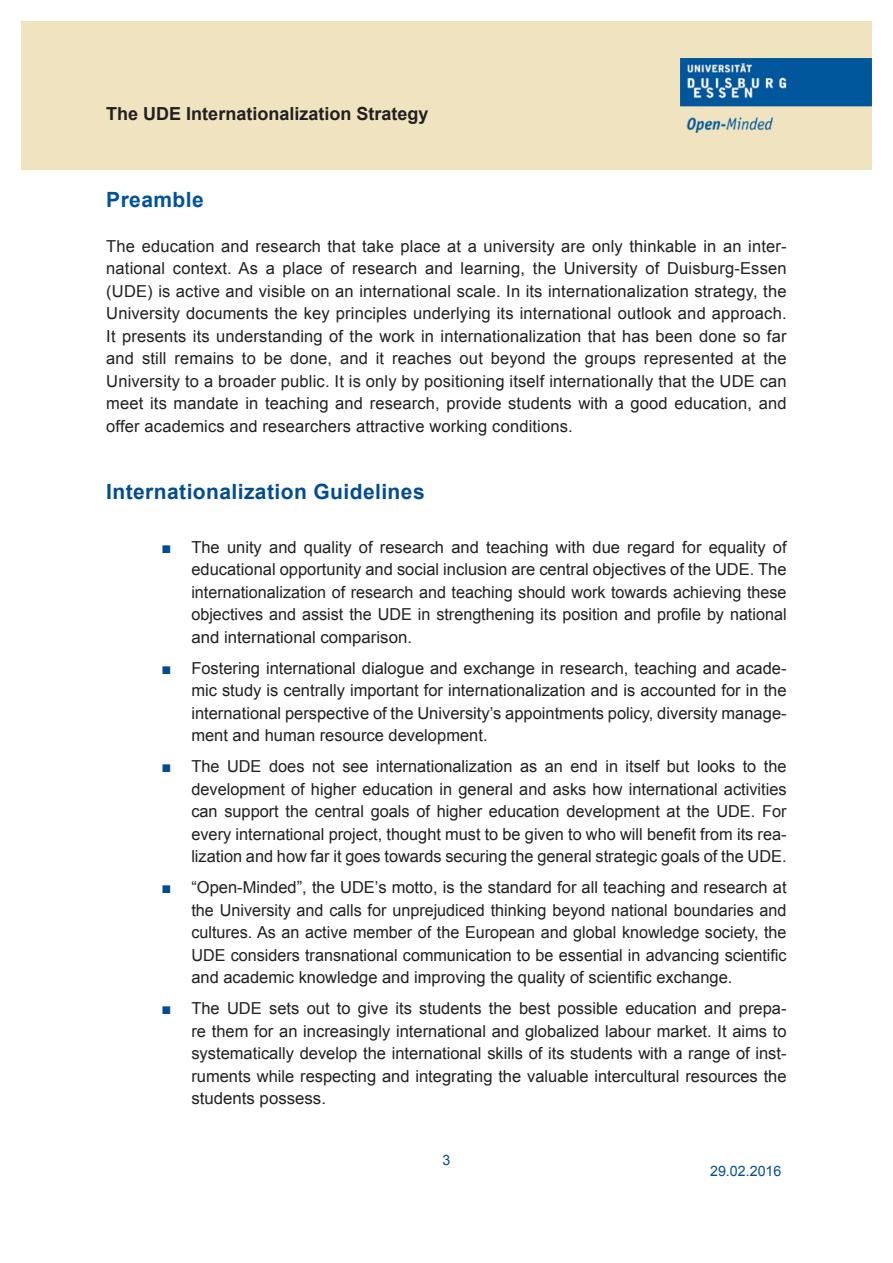
<style>
.page{position:relative;width:893px;height:1263px;background:#fff}
.page>*{position:absolute;margin:0;border:0;box-sizing:border-box;transform-origin:0 0}
.Überschriften{font:700 21px "Arial";letter-spacing:.02em;color:#004c93}
.Überschriften-2{font:700 21px "Arial";letter-spacing:.02em;color:#01529a}
.t1{font:700 18px "Arial";color:#231f20}
.Aufzählung{font:16.5px/22.5px "Arial";color:#231f20;text-align:justify}
.Fließtext_Arial{font:16.5px/22.5px "Arial";letter-spacing:.01em;color:#231f20;text-align:justify}
.t2{font:14.25px "Arial";color:#004c93}
.s1{color:#004c93}
</style>
<div class="page">
<div style="left:21px;top:21px;width:851px;height:149px;background:#efe4bf"></div>
<img style="left:680px;top:59px;width:192px;height:74px">
<p class="t1" style="left:106px;top:102px;width:324px">The UDE Internationalization Strategy</p>
<p class="Überschriften-2" style="left:106px;top:185px;width:99px">Preamble</p>
<p class="Fließtext_Arial" style="left:106px;top:235px;width:682px">The education and research that take place at a university are only thinkable in an inter&shy;national context. As a place of research and learning, the University of Duisburg-Essen (UDE) is active and visible on an international scale. In its internationalization strategy, the University documents the key principles underlying its international outlook and approach.<br>It presents its understanding of the work in internationalization that has been done so far and still remains to be done, and it reaches out beyond the groups represented at the University to a broader public. It is only by positioning itself internationally that the UDE can meet its mandate in teaching and research, provide students with a good education, and offer academics and researchers attractive working conditions.</p>
<p class="Überschriften" style="left:106px;top:478px;width:320px">Internationalization Guidelines</p>
<p class="Aufzählung" style="left:191px;top:536px;width:597px;text-indent:-30px"><span class="s1">■</span> The unity and quality of research and teaching with due regard for equality of educational opportunity and social inclusion are central objectives of the UDE. The internationalization of research and teaching should work towards achieving these objectives and assist the UDE in strengthening its position and profile by national and international comparison.</p>
<p class="Aufzählung" style="left:191px;top:657px;width:597px;text-indent:-30px"><span class="s1">■</span> Fostering international dialogue and exchange in research, teaching and acade&shy;mic study is centrally important for internationalization and is accounted for in the international perspective of the University’s appointments policy, diversity manage&shy;ment and human resource development.</p>
<p class="Aufzählung" style="left:191px;top:755px;width:597px;text-indent:-30px"><span class="s1">■</span> The UDE does not see internationalization as an end in itself but looks to the development of higher education in general and asks how international activities can support the central goals of higher education development at the UDE. For every international project, thought must to be given to who will benefit from its rea&shy;lization and how far it goes towards securing the general strategic goals of the UDE.</p>
<p class="Aufzählung" style="left:191px;top:876px;width:597px;text-indent:-30px"><span class="s1">■</span> “Open-Minded”, the UDE’s motto, is the standard for all teaching and research at the University and calls for unprejudiced thinking beyond national boundaries and cultures. As an active member of the European and global knowledge society, the UDE considers transnational communication to be essential in advancing scientific and academic knowledge and improving the quality of scientific exchange.</p>
<p class="Aufzählung" style="left:191px;top:997px;width:597px;text-indent:-30px"><span class="s1">■</span> The UDE sets out to give its students the best possible education and prepa&shy;re them for an increasingly international and globalized labour market. It aims to systematically develop the international skills of its students with a range of inst&shy;ruments while respecting and integrating the valuable intercultural resources the students possess.</p>
<p class="t2" style="left:442px;top:1150px;width:9px">3</p>
<p class="t2" style="left:710px;top:1161px;width:73px">29.02.2016</p>
</div>
